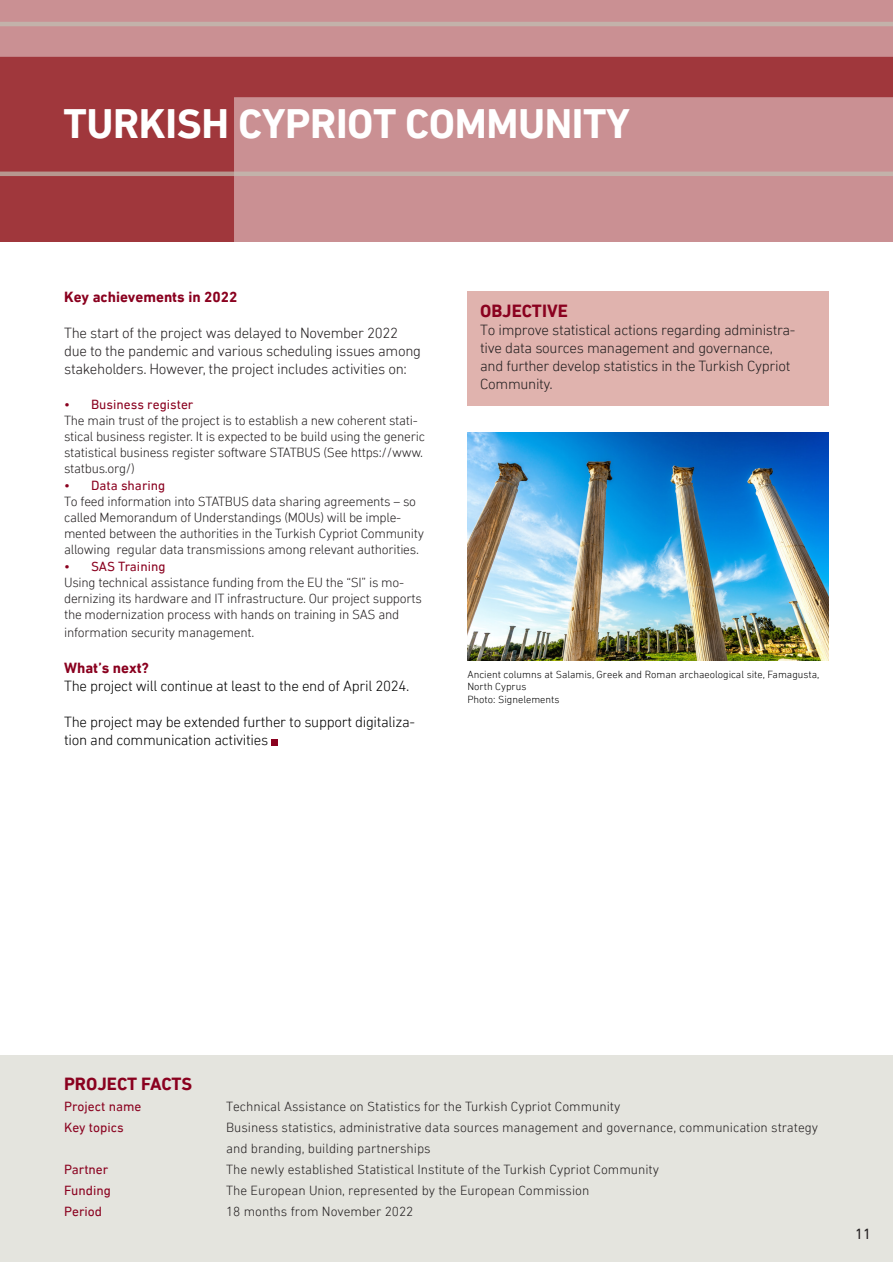
<style>
.page{position:relative;width:893px;height:1263px;background:#fff}
.page>*{position:absolute;margin:0;border:0;box-sizing:border-box;transform-origin:0 0}
.t1{font:700 42px "DIN Next LT Pro";letter-spacing:-.01em;color:#fff}
.t2{font:700 18px "DIN Next LT Pro";color:#8a011f}
.t3{font:300 15px/18px "DIN Next LT Pro";letter-spacing:-.02em;color:#231f20}
.t4{font:300 15px/18px "DIN Next LT Pro";letter-spacing:-.02em;color:#000}
.t5{font:700 15px "DIN Next LT Pro";color:#8a011f}
.t6{font:15px "DIN Next LT Pro";color:#231f20}
.t7{font:300 13.5px/16.2px "DIN Next LT Pro";letter-spacing:-.02em;color:#231f20}
.t8{font:300 13.5px/21px "DIN Next LT Pro";color:#231f20}
.t9{font:13.5px "DIN Next LT Pro";color:#8a011f}
.t10{font:300 10.5px/12.6px "DIN Next LT Pro";color:#000}
</style>
<div class="page">
<div style="left:0;top:1056px;width:893px;height:206px;background:#e4e4de"></div>
<div style="left:0;top:0;width:893px;height:241px;background:#a0373c"></div>
<div style="left:234px;top:176px;width:659px;height:66px;background:#ca9093"></div>
<div style="left:0;top:0;width:893px;height:22px;background:#ca9093"></div>
<svg style="left:0;top:22px;width:893px;height:154px"></svg>
<div style="left:271px;top:739px;width:7px;height:6px;background:#8a011f"></div>
<div style="left:467px;top:291px;width:362px;height:115px;background:#e0b3ae"></div>
<img style="left:468px;top:432px;width:361px;height:228px">
<p class="t1" style="left:63px;top:99px;width:568px">TURKISH CYPRIOT COMMUNITY</p>
<p class="t5" style="left:64px;top:288px;width:175px">Key achievements in 2022</p>
<p class="t3" style="left:64px;top:324px;width:358px">The start of the project was delayed to November 2022 due to the pandemic and various scheduling issues among stakeholders. However, the project includes activities on:</p>
<p class="t9" style="left:64px;top:396px;width:131px">• Business register</p>
<p class="t7" style="left:64px;top:412px;width:362px">The main trust of the project is to establish a new coherent stati&shy;stical business register. It is expected to be build using the generic statistical business register software STATBUS (See https://www. statbus.org/)</p>
<p class="t9" style="left:64px;top:477px;width:103px">• Data sharing</p>
<p class="t7" style="left:64px;top:493px;width:361px">To feed information into STATBUS data sharing agreements – so called Memorandum of Understandings (MOUs) will be imple&shy;mented between the authorities in the Turkish Cypriot Community allowing regular data transmissions among relevant authorities.</p>
<p class="t9" style="left:64px;top:558px;width:103px">• SAS Training</p>
<p class="t7" style="left:64px;top:574px;width:359px">Using technical assistance funding from the EU the “SI” is mo&shy;dernizing its hardware and IT infrastructure. Our project supports the modernization process with hands on training in SAS and</p>
<p class="t7" style="left:64px;top:624px;width:192px">information security management.</p>
<p class="t5" style="left:64px;top:659px;width:86px">What’s next?</p>
<p class="t4" style="left:64px;top:677px;width:347px">The project will continue at least to the end of April 2024.</p>
<p class="t4" style="left:64px;top:713px;width:353px">The project may be extended further to support digitaliza&shy;tion and communication activities</p>
<p class="t2" style="left:480px;top:301px;width:89px">OBJECTIVE</p>
<p class="t3" style="left:480px;top:321px;width:317px">To improve statistical actions regarding administra&shy;tive data sources management and governance, and further develop statistics in the Turkish Cypriot Community.</p>
<p class="t10" style="left:467px;top:668px;width:353px">Ancient columns at Salamis, Greek and Roman archaeological site, Famagusta,<br>North Cyprus</p>
<p class="t10" style="left:467px;top:693px;width:94px">Photo: Signelements</p>
<p class="t2" style="left:64px;top:1073px;width:130px">PROJECT FACTS</p>
<p class="t9" style="left:64px;top:1098px;width:79px">Project name</p>
<p class="t8" style="left:226px;top:1095px;width:396px">Technical Assistance on Statistics for the Turkish Cypriot Community</p>
<p class="t9" style="left:64px;top:1119px;width:61px">Key topics</p>
<p class="t8" style="left:226px;top:1116px;width:593px">Business statistics, administrative data sources management and governance, communication strategy and branding, building partnerships</p>
<p class="t9" style="left:64px;top:1161px;width:46px">Partner</p>
<p class="t8" style="left:226px;top:1158px;width:434px">The newly established Statistical Institute of the Turkish Cypriot Community</p>
<p class="t9" style="left:64px;top:1182px;width:48px">Funding</p>
<p class="t8" style="left:226px;top:1179px;width:365px">The European Union, represented by the European Commission</p>
<p class="t9" style="left:64px;top:1203px;width:40px">Period</p>
<p class="t8" style="left:226px;top:1200px;width:189px">18 months from November 2022</p>
<p class="t6" style="left:855px;top:1226px;width:18px">11</p>
</div>
